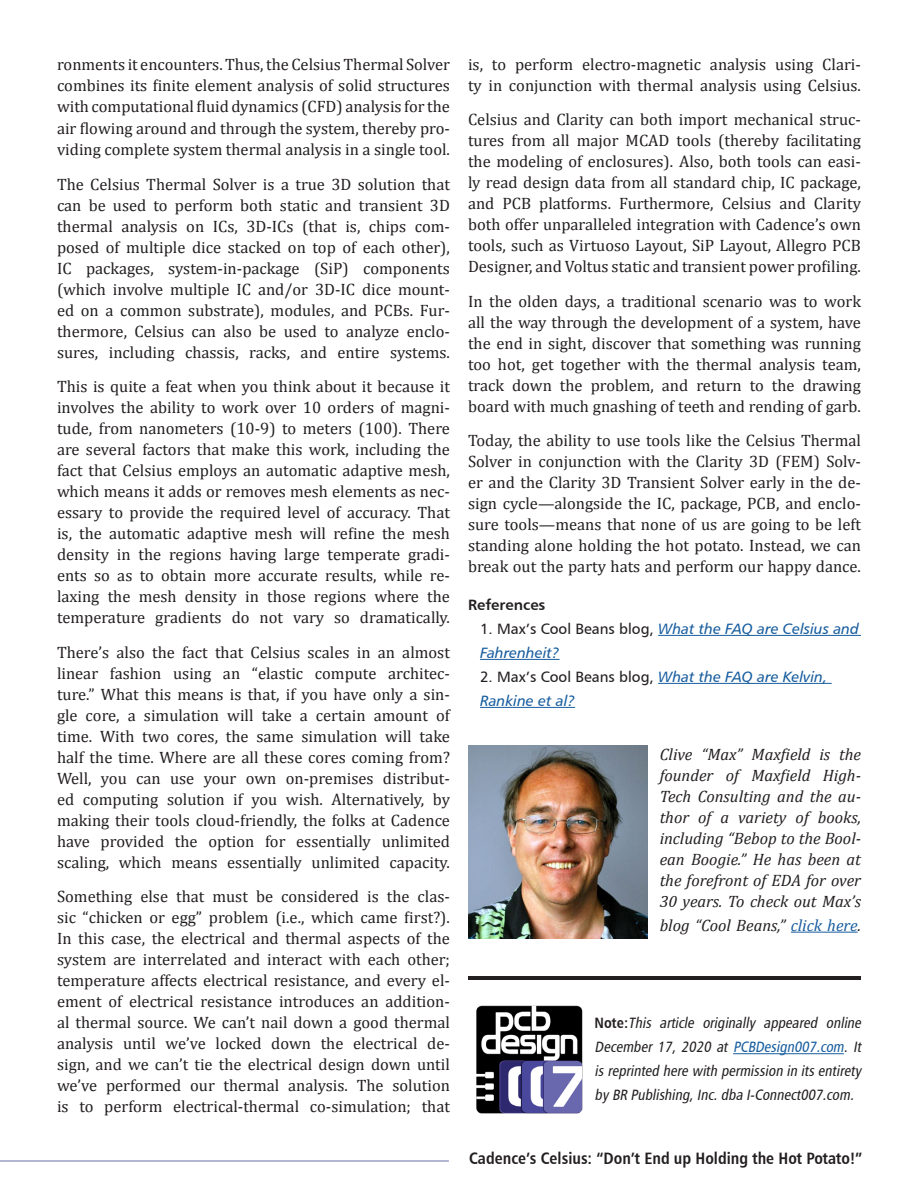
<style>
.page{position:relative;width:918px;height:1188px;background:#fff}
.page>*{position:absolute;margin:0;border:0;box-sizing:border-box;transform-origin:0 0}
.t1{font:16.5px/21px "Cambria";color:#231f20;text-align:justify}
.t2{font:italic 16.5px/21px "Cambria";color:#231f20;text-align:justify}
.t3{font:16.5px "Humanist 777 BT Bold Condensed B";color:#231f20}
.Bold_Name{font:italic 15px/24px "Humanist 777 BT Roman Condensed B";color:#231f20;text-align:justify}
.Body_text{font:15px/24px "Humanist 777 BT Italic B";color:#175d9e}
.Body_text-2{font:15px "Humanist 777 BT Bold B";color:#231f20}
.s1{font-family:"Humanist 777 BT Roman B";color:#231f20}
.s2{color:#175d9e}
.s3{font-family:"Humanist 777 BT Bold Condensed B";font-style:normal}
</style>
<div class="page">
<hr style="left:0;top:1161px;width:449px;height:1px;background:#6b70ab">
<hr style="left:658px;top:635px;width:203px;height:1px;background:#175d9e">
<hr style="left:480px;top:659px;width:80px;height:1px;background:#175d9e">
<hr style="left:658px;top:683px;width:174px;height:1px;background:#175d9e">
<hr style="left:480px;top:707px;width:95px;height:1px;background:#175d9e">
<img style="left:468px;top:745px;width:179px;height:194px">
<img style="left:476px;top:1005px;width:107px;height:109px">
<hr style="left:791px;top:932px;width:67px;height:1px;background:#175d9e">
<hr style="left:733px;top:1053px;width:111px;height:1px;background:#175d9e">
<hr style="left:468px;top:976px;width:393px;height:4px;background:#231f20">
<p class="t1" style="left:57px;top:53px;width:395px">ronments it encounters. Thus, the Celsius Thermal Solver combines its finite element analysis of solid structures with computational fluid dynamics (CFD) analysis for the air flowing around and through the system, thereby pro&shy;viding complete system thermal analysis in a single tool.</p>
<p class="t1" style="left:57px;top:173px;width:395px">The Celsius Thermal Solver is a true 3D solution that can be used to perform both static and transient 3D thermal analysis on ICs, 3D-ICs (that is, chips com&shy;posed of multiple dice stacked on top of each other), IC packages, system-in-package (SiP) components (which involve multiple IC and/or 3D-IC dice mount&shy;ed on a common substrate), modules, and PCBs. Fur&shy;thermore, Celsius can also be used to analyze enclo&shy;sures, including chassis, racks, and entire systems.</p>
<p class="t1" style="left:57px;top:376px;width:395px">This is quite a feat when you think about it because it involves the ability to work over 10 orders of magni&shy;tude, from nanometers (10-9) to meters (100). There are several factors that make this work, including the fact that Celsius employs an automatic adaptive mesh, which means it adds or removes mesh elements as nec&shy;essary to provide the required level of accuracy. That is, the automatic adaptive mesh will refine the mesh density in the regions having large temperate gradi&shy;ents so as to obtain more accurate results, while re&shy;laxing the mesh density in those regions where the temperature gradients do not vary so dramatically.</p>
<p class="t1" style="left:57px;top:641px;width:395px">There’s also the fact that Celsius scales in an almost linear fashion using an “elastic compute architec&shy;ture.” What this means is that, if you have only a sin&shy;gle core, a simulation will take a certain amount of time. With two cores, the same simulation will take half the time. Where are all these cores coming from?<br>Well, you can use your own on-premises distribut&shy;ed computing solution if you wish. Alternatively, by making their tools cloud-friendly, the folks at Cadence have provided the option for essentially unlimited scaling, which means essentially unlimited capacity.</p>
<p class="t1" style="left:57px;top:886px;width:395px">Something else that must be considered is the clas&shy;sic “chicken or egg” problem (i.e., which came first?).<br>In this case, the electrical and thermal aspects of the system are interrelated and interact with each other; temperature affects electrical resistance, and every el&shy;ement of electrical resistance introduces an addition&shy;al thermal source. We can’t nail down a good thermal analysis until we’ve locked down the electrical de&shy;sign, and we can’t tie the electrical design down until we’ve performed our thermal analysis. The solution is to perform electrical-thermal co-simulation; that</p>
<p class="t1" style="left:468px;top:54px;width:395px">is, to perform electro-magnetic analysis using Clari&shy;ty in conjunction with thermal analysis using Celsius.</p>
<p class="t1" style="left:468px;top:109px;width:395px">Celsius and Clarity can both import mechanical struc&shy;tures from all major MCAD tools (thereby facilitating the modeling of enclosures). Also, both tools can easi&shy;ly read design data from all standard chip, IC package, and PCB platforms. Furthermore, Celsius and Clarity both offer unparalleled integration with Cadence’s own tools, such as Virtuoso Layout, SiP Layout, Allegro PCB Designer, and Voltus static and transient power profiling.</p>
<p class="t1" style="left:468px;top:291px;width:395px">In the olden days, a traditional scenario was to work all the way through the development of a system, have the end in sight, discover that something was running too hot, get together with the thermal analysis team, track down the problem, and return to the drawing board with much gnashing of teeth and rending of garb.</p>
<p class="t1" style="left:468px;top:430px;width:395px">Today, the ability to use tools like the Celsius Thermal Solver in conjunction with the Clarity 3D (FEM) Solv&shy;er and the Clarity 3D Transient Solver early in the de&shy;sign cycle—alongside the IC, package, PCB, and enclo&shy;sure tools—means that none of us are going to be left standing alone holding the hot potato. Instead, we can break out the party hats and perform our happy dance.</p>
<p class="Body_text-2" style="left:468px;top:595px;width:79px">References</p>
<p class="Body_text" style="left:480px;top:616px;width:380px"><span class="s1">1. Max’s Cool Beans blog,</span> What the FAQ are Celsius and<br>Fahrenheit?</p>
<p class="Body_text" style="left:480px;top:664px;width:349px"><span class="s1">2. Max’s Cool Beans blog,</span> What the FAQ are Kelvin,<br>Rankine et al?</p>
<p class="t2" style="left:660px;top:743px;width:203px">Clive “Max” Maxfield is the founder of Maxfield High-Tech Consulting and the au&shy;thor of a variety of books, including “Bebop to the Bool&shy;ean Boogie.” He has been at the forefront of EDA for over 30 years. To check out Max’s</p>
<p class="t2" style="left:660px;top:914px;width:203px">blog “Cool Beans,” <span class="s2">click here</span>.</p>
<p class="Bold_Name" style="left:595px;top:1011px;width:271px"><span class="s3">N o t e :</span> This article originally appeared online December 17, 2020 at <span class="s2">PCBDesign007.com</span>. It isreprinted here with permission in itsentirety by BR Publishing,Inc.dba I-Connect007.com.</p>
<p class="t3" style="left:469px;top:1148px;width:395px">Cadence’s Celsius: “Don’t End up Holding the Hot Potato!”</p>
</div>
